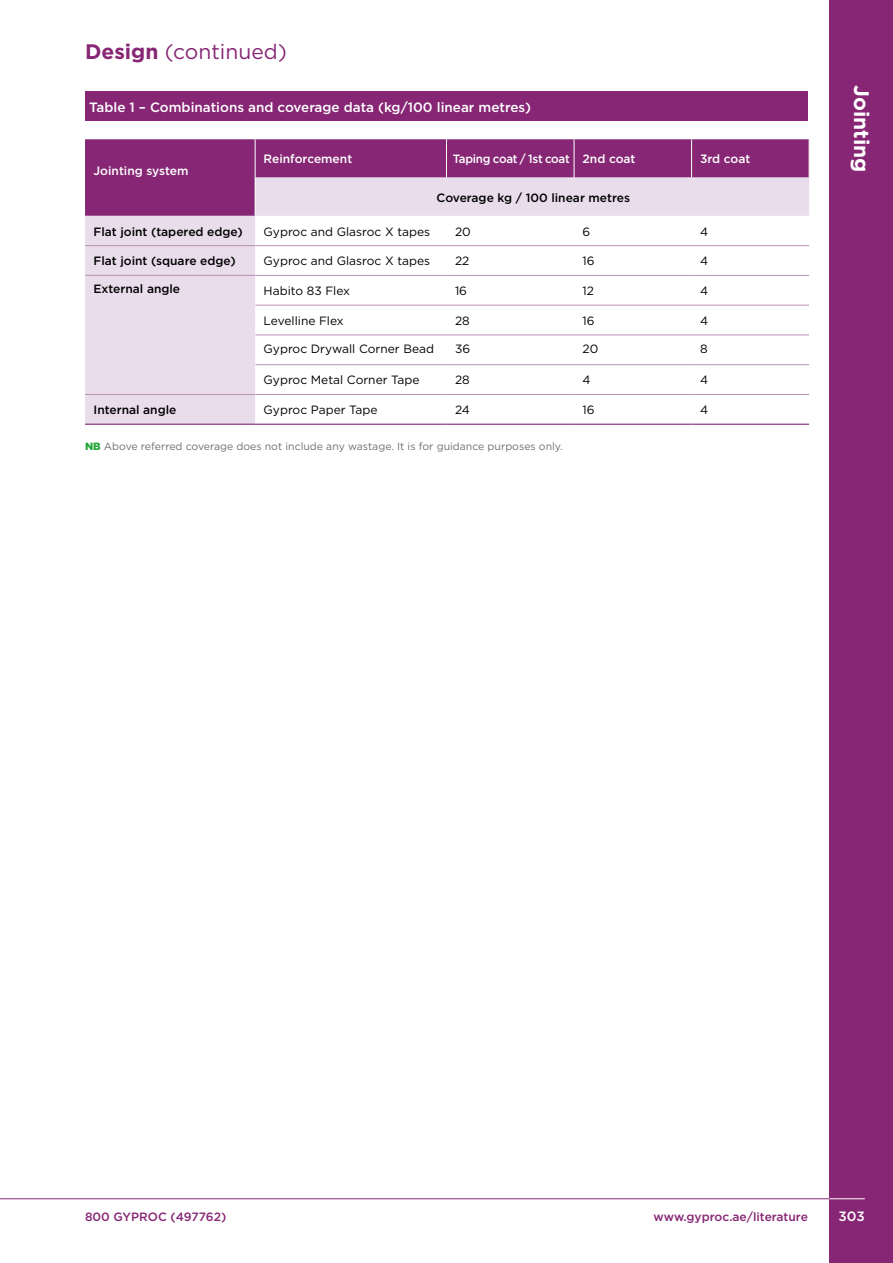
<style>
.page{position:relative;width:893px;height:1263px;background:#fff}
.page>*{position:absolute;margin:0;border:0;box-sizing:border-box;transform-origin:0 0}
.t1{font:21px "Gotham";color:#862674}
.t2{font:700 21px "Gotham";color:#fff}
.t3{font:500 13.5px "Gotham";color:#fff}
.t4{font:12px "Gotham";color:#000}
.t5{font:500 12px "Gotham";color:#000}
.t6{font:500 12px "Gotham";color:#862674}
.t7{font:500 12px "Gotham";letter-spacing:-.01em;color:#fff}
.t8{font:500 12px "Gotham";letter-spacing:-.01em;color:#fff;scale:.96 1}
.t9{font:10.5px "Gotham";color:#706f6f}
.s1{font-weight:700}
.s2{font-weight:900;color:#26a73b}
</style>
<div class="page">
<div style="left:829px;top:0;width:64px;height:1263px;background:#862674"></div>
<hr style="left:829px;top:1198px;width:36px;height:1px;background:#fff">
<hr style="left:0;top:1198px;width:829px;height:1px;background:#862674">
<div style="left:85px;top:92px;width:722px;height:29px;background:#862674"></div>
<div style="left:85px;top:139px;width:724px;height:39px;background:#862674"></div>
<svg style="left:85px;top:178px;width:724px;height:246px"></svg>
<hr style="left:446px;top:139px;width:1px;height:39px;background:#fff">
<hr style="left:574px;top:139px;width:1px;height:39px;background:#fff">
<hr style="left:691px;top:139px;width:1px;height:39px;background:#fff">
<hr style="left:255px;top:139px;width:1px;height:39px;background:#fff">
<hr style="left:255px;top:178px;width:1px;height:38px;background:#fff">
<hr style="left:85px;top:424px;width:170px;height:1px;background:#862674">
<hr style="left:255px;top:424px;width:191px;height:1px;background:#862674">
<hr style="left:446px;top:424px;width:128px;height:1px;background:#862674">
<hr style="left:574px;top:424px;width:118px;height:1px;background:#862674">
<hr style="left:692px;top:424px;width:117px;height:1px;background:#862674">
<hr style="left:255px;top:335px;width:191px;height:1px;background:#bc90b8">
<hr style="left:446px;top:335px;width:128px;height:1px;background:#bc90b8">
<hr style="left:574px;top:335px;width:118px;height:1px;background:#bc90b8">
<hr style="left:692px;top:335px;width:117px;height:1px;background:#bc90b8">
<hr style="left:255px;top:394px;width:191px;height:1px;background:#bc90b8">
<hr style="left:446px;top:394px;width:128px;height:1px;background:#bc90b8">
<hr style="left:574px;top:394px;width:118px;height:1px;background:#bc90b8">
<hr style="left:692px;top:394px;width:117px;height:1px;background:#bc90b8">
<hr style="left:85px;top:245px;width:170px;height:1px;background:#bc90b8">
<hr style="left:255px;top:245px;width:191px;height:1px;background:#bc90b8">
<hr style="left:446px;top:245px;width:128px;height:1px;background:#bc90b8">
<hr style="left:574px;top:245px;width:118px;height:1px;background:#bc90b8">
<hr style="left:692px;top:245px;width:117px;height:1px;background:#bc90b8">
<hr style="left:85px;top:275px;width:170px;height:1px;background:#bc90b8">
<hr style="left:85px;top:394px;width:170px;height:1px;background:#bc90b8">
<hr style="left:255px;top:275px;width:191px;height:1px;background:#bc90b8">
<hr style="left:446px;top:275px;width:128px;height:1px;background:#bc90b8">
<hr style="left:574px;top:275px;width:118px;height:1px;background:#bc90b8">
<hr style="left:692px;top:275px;width:117px;height:1px;background:#bc90b8">
<hr style="left:255px;top:305px;width:191px;height:1px;background:#bc90b8">
<hr style="left:446px;top:305px;width:128px;height:1px;background:#bc90b8">
<hr style="left:574px;top:305px;width:118px;height:1px;background:#bc90b8">
<hr style="left:692px;top:305px;width:117px;height:1px;background:#bc90b8">
<hr style="left:255px;top:364px;width:191px;height:1px;background:#bc90b8">
<hr style="left:446px;top:364px;width:128px;height:1px;background:#bc90b8">
<hr style="left:574px;top:364px;width:118px;height:1px;background:#bc90b8">
<hr style="left:692px;top:364px;width:117px;height:1px;background:#bc90b8">
<h1 class="t1" style="left:85px;top:38px;width:203px"><span class="s1">Design</span> (continued)</h1>
<p class="t3" style="left:89px;top:98px;width:443px">Table 1 – Combinations and coverage data (kg/100 linear metres)</p>
<p class="t7" style="left:94px;top:163px;width:96px">Jointing system</p>
<p class="t7" style="left:264px;top:151px;width:90px">Reinforcement</p>
<p class="t8" style="left:453px;top:151px;width:192px">Taping coat / 1st coat 2nd coat</p>
<p class="t7" style="left:700px;top:151px;width:52px">3rd coat</p>
<p class="t5" style="left:437px;top:189px;width:195px">Coverage kg / 100 linear metres</p>
<p class="t5" style="left:94px;top:223px;width:151px">Flat joint (tapered edge)</p>
<p class="t4" style="left:264px;top:224px;width:168px">Gyproc and Glasroc X tapes</p>
<p class="t4" style="left:455px;top:224px;width:17px">20</p>
<p class="t4" style="left:583px;top:224px;width:9px">6</p>
<p class="t4" style="left:700px;top:224px;width:10px">4</p>
<p class="t5" style="left:94px;top:253px;width:144px">Flat joint (square edge)</p>
<p class="t4" style="left:264px;top:253px;width:168px">Gyproc and Glasroc X tapes</p>
<p class="t4" style="left:455px;top:253px;width:16px">22</p>
<p class="t4" style="left:583px;top:253px;width:14px">16</p>
<p class="t4" style="left:700px;top:253px;width:10px">4</p>
<p class="t5" style="left:94px;top:281px;width:88px">External angle</p>
<p class="t4" style="left:264px;top:283px;width:88px">Habito 83 Flex</p>
<p class="t4" style="left:455px;top:283px;width:14px">16</p>
<p class="t4" style="left:583px;top:283px;width:13px">12</p>
<p class="t4" style="left:700px;top:283px;width:10px">4</p>
<p class="t4" style="left:264px;top:313px;width:82px">Levelline Flex</p>
<p class="t4" style="left:455px;top:313px;width:16px">28</p>
<p class="t4" style="left:583px;top:313px;width:14px">16</p>
<p class="t4" style="left:700px;top:313px;width:10px">4</p>
<p class="t4" style="left:264px;top:341px;width:172px">Gyproc Drywall Corner Bead</p>
<p class="t4" style="left:455px;top:341px;width:17px">36</p>
<p class="t4" style="left:583px;top:341px;width:17px">20</p>
<p class="t4" style="left:700px;top:341px;width:9px">8</p>
<p class="t4" style="left:264px;top:372px;width:157px">Gyproc Metal Corner Tape</p>
<p class="t4" style="left:455px;top:372px;width:16px">28</p>
<p class="t4" style="left:583px;top:372px;width:10px">4</p>
<p class="t4" style="left:700px;top:372px;width:10px">4</p>
<p class="t5" style="left:94px;top:402px;width:84px">Internal angle</p>
<p class="t4" style="left:264px;top:402px;width:115px">Gyproc Paper Tape</p>
<p class="t4" style="left:455px;top:402px;width:16px">24</p>
<p class="t4" style="left:583px;top:402px;width:14px">16</p>
<p class="t4" style="left:700px;top:402px;width:10px">4</p>
<p class="t9" style="left:85px;top:439px;width:479px"><span class="s2">NB</span> Above referred coverage does not include any wastage. It is for guidance purposes only.</p>
<h1 class="t2" style="left:875px;top:85px;width:89px;rotate:90deg">Jointing</h1>
<p class="t6" style="left:85px;top:1208px;width:143px">800 GYPROC (497762)</p>
<p class="t6" style="left:654px;top:1208px;width:156px">www.gyproc.ae/literature</p>
<p class="t3" style="left:838px;top:1207px;width:28px">303</p>
</div>
